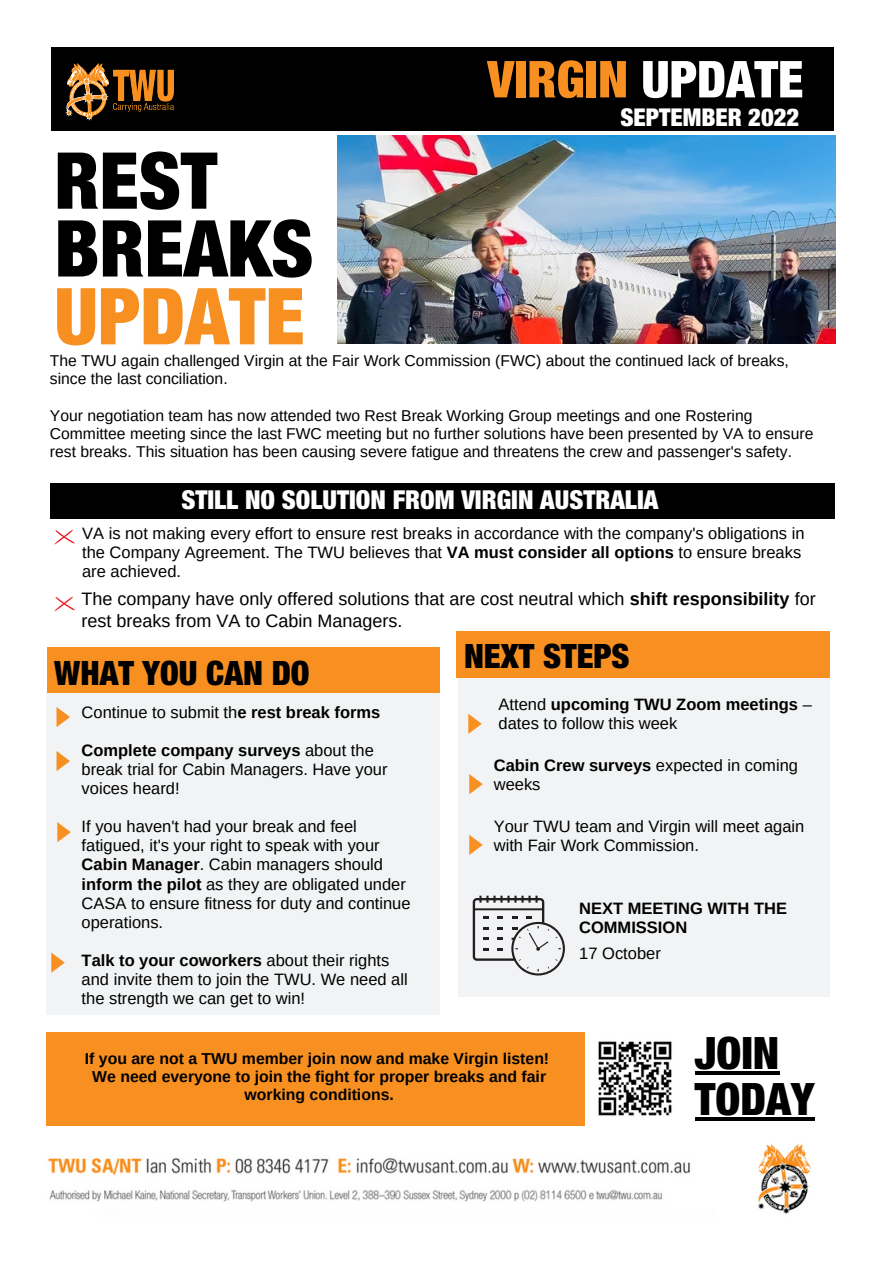
<style>
.page{position:relative;width:893px;height:1264px;background:#fff}
.page>*{position:absolute;margin:0;border:0;box-sizing:border-box;transform-origin:0 0}
.t1{font:900 condensed 78.6px/67.8px "Helvetica Neue LT Std";color:#000}
.t2{font:900 condensed 78.6px "Helvetica Neue LT Std";color:#f79020}
.t3{font:900 condensed 50.85px "Helvetica Neue LT Std";color:#f79020}
.t4{font:900 condensed 44.7px/46px "Helvetica Neue LT Std";color:#000}
.t5{font:900 condensed 33.6px "Helvetica Neue LT Std";color:#000}
.t6{font:900 condensed 26.1px "Helvetica Neue LT Std";color:#fff}
.t7{font:900 condensed 24.6px "Helvetica Neue LT Std";color:#fff}
.t8{font:18px/21.3px "Arimo";color:#000}
.t9{font:16.5px/19px "Arimo";color:#000}
.t10{font:700 16.5px/19px "Arimo";color:#000}
.t11{font:15.75px/18.1px "Arimo";color:#000}
.t12{font:700 15.75px/18px "Arimo";color:#000;text-align:center}
.s1{color:#fff}
.s2{font-weight:700}
</style>
<div class="page">
<img style="left:48px;top:1144px;width:763px;height:70px">
<img style="left:598px;top:1041px;width:74px;height:75px">
<hr style="left:695px;top:1071px;width:84px;height:3px;background:#000">
<hr style="left:695px;top:1117px;width:119px;height:3px;background:#000">
<div style="left:458px;top:677px;width:371px;height:319px;background:#f1f3f4"></div>
<div style="left:50px;top:483px;width:784px;height:36px;background:#000"></div>
<div style="left:47px;top:647px;width:392px;height:46px;background:#f79020"></div>
<img style="left:338px;top:135px;width:497px;height:208px">
<div style="left:46px;top:693px;width:394px;height:322px;background:#f1f3f4"></div>
<div style="left:456px;top:631px;width:374px;height:46px;background:#f79020"></div>
<svg style="left:57px;top:707px;width:13px;height:20px"></svg>
<svg style="left:57px;top:751px;width:13px;height:20px"></svg>
<svg style="left:472px;top:895px;width:93px;height:80px"></svg>
<svg style="left:54px;top:596px;width:21px;height:15px"></svg>
<svg style="left:54px;top:530px;width:20px;height:14px"></svg>
<svg style="left:57px;top:822px;width:14px;height:20px"></svg>
<svg style="left:51px;top:952px;width:14px;height:20px"></svg>
<svg style="left:468px;top:713px;width:13px;height:21px"></svg>
<svg style="left:469px;top:774px;width:13px;height:20px"></svg>
<svg style="left:469px;top:835px;width:13px;height:20px"></svg>
<div style="left:46px;top:1031px;width:539px;height:94px;background:#f79020"></div>
<div style="left:51px;top:48px;width:783px;height:83px;background:#000"></div>
<img style="left:66px;top:63px;width:108px;height:58px">
<h2 class="t3" style="left:487px;top:61px;width:317px">VIRGIN <span class="s1">UPDATE</span></h2>
<h3 class="t7" style="left:620px;top:108px;width:180px">SEPTEMBER 2022</h3>
<h3 class="t7" style="left:666px;top:109px;width:138px">AUGUST 2022</h3>
<h1 class="t1" style="left:54px;top:158px;width:260px">REST<br>BREAKS</h1>
<h1 class="t2" style="left:54px;top:288px;width:252px">UPDATE</h1>
<p class="t11" style="left:50px;top:351px;width:740px">The TWU again challenged Virgin at the Fair Work Commission (FWC) about the continued lack of breaks, since the last conciliation.</p>
<p class="t11" style="left:50px;top:406px;width:765px">Your negotiation team has now attended two Rest Break Working Group meetings and one Rostering<br>Committee meeting since the last FWC meeting but no further solutions have been presented by VA to ensure rest breaks. This situation has been causing severe fatigue and threatens the crew and passenger's safety.</p>
<h3 class="t6" style="left:181px;top:491px;width:478px">STILL NO SOLUTION FROM VIRGIN AUSTRALIA</h3>
<p class="t9" style="left:82px;top:523px;width:723px">VA is not making every effort to ensure rest breaks in accordance with the company's obligations in the Company Agreement. The TWU believes that <span class="s2">VA must consider all options</span> to ensure breaks are achieved.</p>
<p class="t8" style="left:82px;top:588px;width:735px">The company have only offered solutions that are cost neutral which <span class="s2">shift responsibility</span> for rest breaks from VA to Cabin Managers.</p>
<h3 class="t5" style="left:54px;top:660px;width:257px">WHAT YOU CAN DO</h3>
<p class="t9" style="left:82px;top:702px;width:300px">Continue to submit th<span class="s2">e rest break forms</span></p>
<p class="t9" style="left:82px;top:740px;width:307px"><span class="s2">Complete company surveys</span> about the break trial for Cabin Managers. Have your voices heard!</p>
<p class="t9" style="left:82px;top:817px;width:330px">If you haven't had your break and feel fatigued, it's your right to speak with your <span class="s2">Cabin Manager</span>. Cabin managers should <span class="s2">inform the pilot</span> as they are obligated under CASA to ensure fitness for duty and continue operations.</p>
<p class="t9" style="left:82px;top:950px;width:327px"><span class="s2">Talk to your coworkers</span> about their rights and invite them to join the TWU. We need all the strength we can get to win!</p>
<h3 class="t5" style="left:464px;top:644px;width:167px">NEXT STEPS</h3>
<p class="t9" style="left:498px;top:694px;width:315px">Attend <span class="s2">upcoming TWU Zoom meetings</span> – dates to follow this week</p>
<p class="t9" style="left:494px;top:756px;width:305px"><span class="s2">Cabin Crew surveys</span> expected in coming weeks</p>
<p class="t9" style="left:494px;top:816px;width:312px">Your TWU team and Virgin will meet again with Fair Work Commission.</p>
<p class="t10" style="left:579px;top:898px;width:209px">NEXT MEETING WITH THE<br>COMMISSION</p>
<p class="t9" style="left:579px;top:943px;width:83px">17 October</p>
<p class="t12" style="left:85px;top:1049px;width:466px">If you are not a TWU member join now and make Virgin listen!<br>We need everyone to join the fight for proper breaks and fair working conditions.</p>
<h3 class="t4" style="left:695px;top:1036px;width:121px">JOIN<br>TODAY</h3>
</div>
